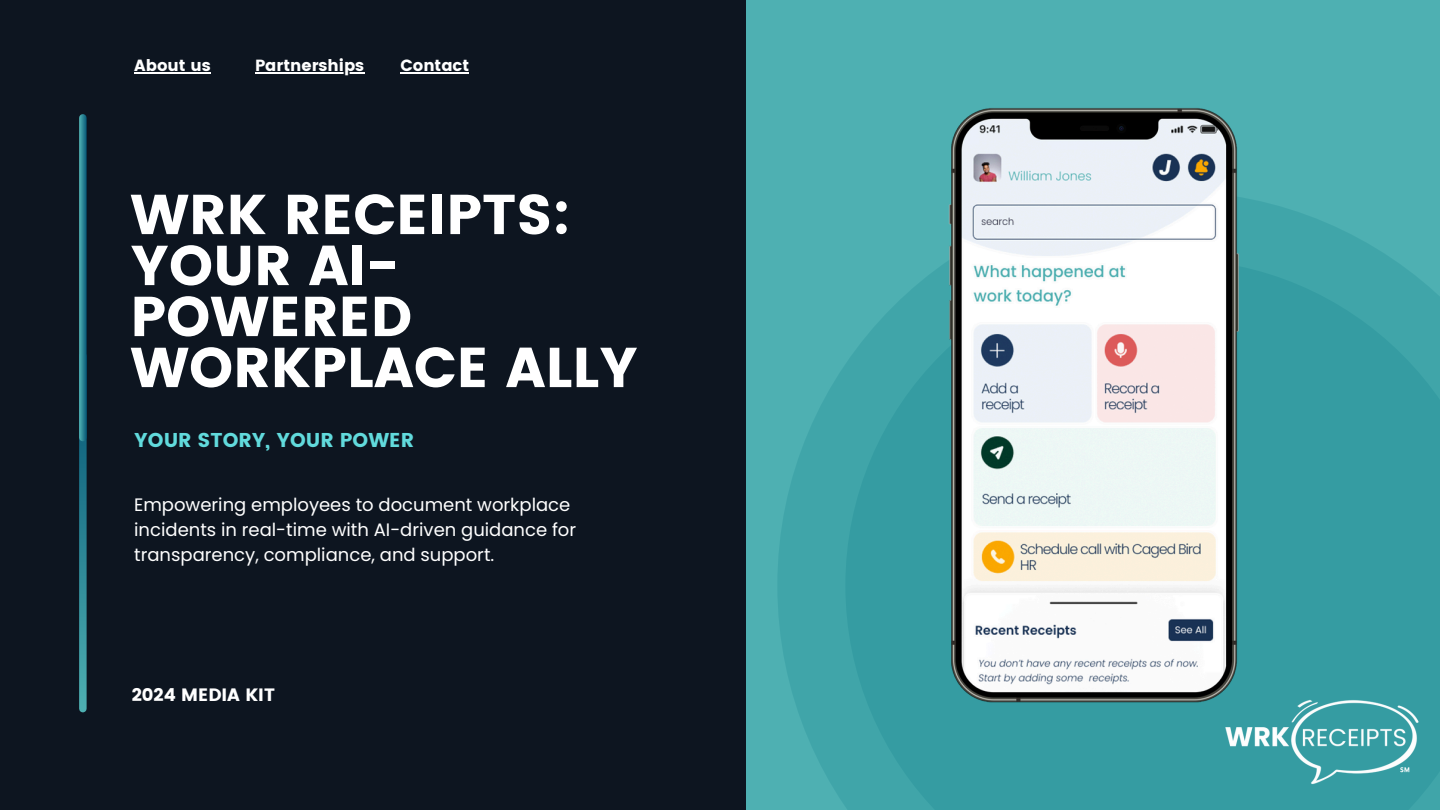
<style>
.page{position:relative;width:1440px;height:810px;background:#0d1520}
.page>*{position:absolute;margin:0;border:0;box-sizing:border-box;transform-origin:0 0}
.t1{font:56.1px/51px "Poppins";color:#fff}
.t2{font:20px "Poppins";color:#61dadc}
.t3{font:18px/24.8px "Poppins";color:#fff}
.t4{font:17.9px "Poppins";color:#fff}
.t5{font:16.2px "Poppins";color:#fff}
</style>
<div class="page">
<svg style="left:79px;top:438px;width:8px;height:271px;background:#2d8391"></svg>
<svg style="left:79px;top:118px;width:8px;height:320px;background:#2a7f8f"></svg>
<div style="left:746px;top:0;width:694px;height:810px;background:#4eb0b2"></div>
<div style="left:777px;top:191px;width:663px;height:619px;background:linear-gradient(to bottom,#4caeb1,#42a6aa)"></div>
<hr style="left:255px;top:72px;width:109px;height:2px;background:#fff">
<hr style="left:134px;top:72px;width:77px;height:2px;background:#fff">
<hr style="left:400px;top:72px;width:69px;height:2px;background:#fff">
<svg style="left:845px;top:259px;width:595px;height:551px;fill:#359ca2"></svg>
<img style="left:935px;top:108px;width:317px;height:604px">
<img style="left:1224px;top:685px;width:201px;height:114px">
<p class="t5" style="left:134px;top:56px;width:78px">About us</p>
<p class="t5" style="left:255px;top:56px;width:111px">Partnerships</p>
<h1 class="t5" style="left:400px;top:56px;width:70px">Contact</h1>
<p class="t1" style="left:130px;top:189px;width:509px">WRK RECEIPTS:<br>YOUR AI-<br>POWERED<br>WORKPLACE ALLY</p>
<p class="t2" style="left:134px;top:428px;width:281px">YOUR STORY, YOUR POWER</p>
<h3 class="t3" style="left:134px;top:493px;width:443px">Empowering employees to document workplace incidents in real-time with AI-driven guidance for transparency, compliance, and support.</h3>
<h2 class="t4" style="left:132px;top:685px;width:145px">2024 MEDIA KIT</h2>
</div>
